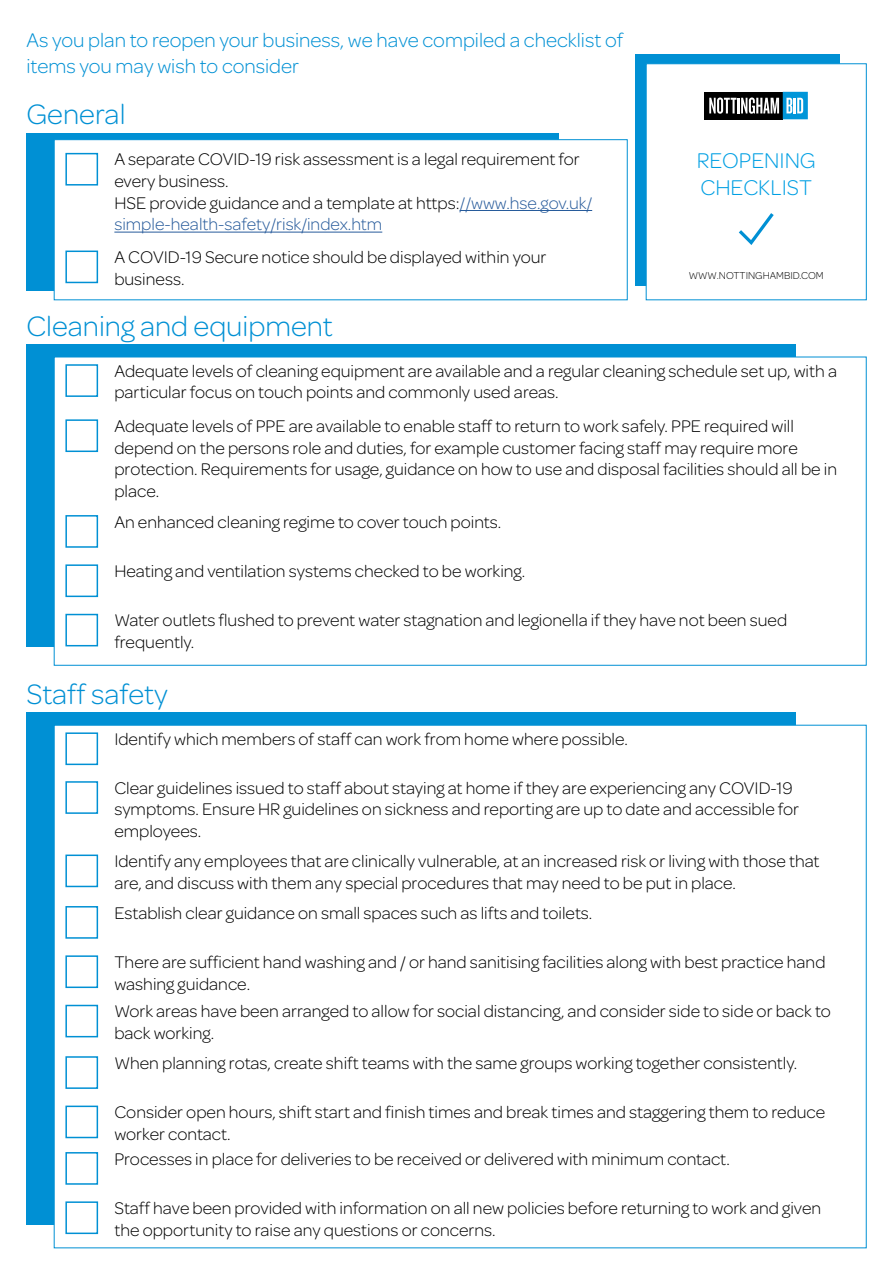
<style>
.page{position:relative;width:893px;height:1263px;background:#fff}
.page>*{position:absolute;margin:0;border:0;box-sizing:border-box;transform-origin:0 0}
.t1{font:300 30px "Omnes";color:#0090d4}
.t2{font:300 22.8px/27.3px "Omnes";color:#009fe3}
.t3{font:300 21px/25.2px "Omnes";color:#0090d4}
.t4{font:300 18px/21.6px "Omnes";color:#000}
.t5{font:300 10.65px "Omnes";color:#000}
.s1{color:#275b9b}
</style>
<div class="page">
<div style="left:635px;top:54px;width:205px;height:231px;background:#0090d4"></div>
<div style="left:646px;top:64px;width:220px;height:236px;background:#fff"></div>
<div style="left:705px;top:92px;width:78px;height:27px;background:#000"></div>
<div style="left:783px;top:92px;width:25px;height:27px;background:#0096d9"></div>
<svg style="left:786px;top:98px;width:17px;height:15px"></svg>
<svg style="left:709px;top:97px;width:70px;height:17px"></svg>
<svg style="left:738px;top:213px;width:36px;height:32px"></svg>
<div style="left:27px;top:133px;width:532px;height:157px;background:#0090d4"></div>
<div style="left:27px;top:344px;width:769px;height:302px;background:#0090d4"></div>
<div style="left:27px;top:712px;width:769px;height:513px;background:#0090d4"></div>
<div style="left:54px;top:139px;width:573px;height:161px;background:#fff;border:1px solid #0090d4"></div>
<div style="left:54px;top:357px;width:812px;height:308px;background:#fff"></div>
<div style="left:54px;top:725px;width:812px;height:523px;background:#fff"></div>
<div style="left:65px;top:153px;width:33px;height:33px;border:2px solid #0090d4"></div>
<div style="left:65px;top:364px;width:33px;height:33px;border:2px solid #0090d4"></div>
<div style="left:65px;top:732px;width:33px;height:33px;border:2px solid #0090d4"></div>
<div style="left:65px;top:251px;width:33px;height:32px;border:2px solid #0090d4"></div>
<div style="left:65px;top:419px;width:33px;height:33px;border:2px solid #0090d4"></div>
<div style="left:65px;top:781px;width:33px;height:33px;border:2px solid #0090d4"></div>
<hr style="left:460px;top:210px;width:132px;height:1px;background:#275b9b">
<hr style="left:114px;top:232px;width:268px;height:1px;background:#275b9b">
<div style="left:65px;top:515px;width:33px;height:33px;border:2px solid #0090d4"></div>
<div style="left:65px;top:854px;width:33px;height:33px;border:2px solid #0090d4"></div>
<div style="left:65px;top:1005px;width:33px;height:32px;border:2px solid #0090d4"></div>
<div style="left:65px;top:564px;width:33px;height:33px;border:2px solid #0090d4"></div>
<div style="left:65px;top:906px;width:33px;height:33px;border:2px solid #0090d4"></div>
<div style="left:65px;top:1056px;width:33px;height:33px;border:2px solid #0090d4"></div>
<div style="left:65px;top:1152px;width:33px;height:33px;border:2px solid #0090d4"></div>
<div style="left:65px;top:614px;width:33px;height:32px;border:2px solid #0090d4"></div>
<div style="left:65px;top:955px;width:33px;height:33px;border:2px solid #0090d4"></div>
<div style="left:65px;top:1105px;width:33px;height:33px;border:2px solid #0090d4"></div>
<div style="left:65px;top:1201px;width:33px;height:33px;border:2px solid #0090d4"></div>
<p class="t3" style="left:27px;top:27px;width:598px">As you plan to reopen your business, we have compiled a checklist of items you may wish to consider</p>
<h1 class="t1" style="left:27px;top:95px;width:101px">General</h1>
<p class="t4" style="left:114px;top:148px;width:479px">A separate COVID-19 risk assessment is a legal requirement for every business.<br>HSE provide guidance and a template at https:<span class="s1">//www.hse.gov.uk/ simple-health-safety/risk/index.htm</span></p>
<p class="t4" style="left:114px;top:246px;width:434px">A COVID-19 Secure notice should be displayed within your business.</p>
<h1 class="t1" style="left:27px;top:306px;width:308px">Cleaning and equipment</h1>
<p class="t2" style="left:697px;top:146px;width:121px">REOPENING<br>CHECKLIST</p>
<p class="t5" style="left:689px;top:269px;width:136px">WWW.NOTTINGHAMBID.COM</p>
<p class="t4" style="left:114px;top:360px;width:724px">Adequate levels of cleaning equipment are available and a regular cleaning schedule set up, with a particular focus on touch points and commonly used areas.</p>
<p class="t4" style="left:114px;top:415px;width:724px">Adequate levels of PPE are available to enable staff to return to work safely. PPE required will depend on the persons role and duties, for example customer facing staff may require more protection. Requirements for usage, guidance on how to use and disposal facilities should all be in place.</p>
<p class="t4" style="left:114px;top:510px;width:388px">An enhanced cleaning regime to cover touch points.</p>
<p class="t4" style="left:114px;top:560px;width:412px">Heating and ventilation systems checked to be working.</p>
<p class="t4" style="left:114px;top:609px;width:674px">Water outlets flushed to prevent water stagnation and legionella if they have not been sued frequently.</p>
<h1 class="t1" style="left:27px;top:674px;width:143px">Staff safety</h1>
<p class="t4" style="left:114px;top:728px;width:515px">Identify which members of staff can work from home where possible.</p>
<p class="t4" style="left:114px;top:776px;width:686px">Clear guidelines issued to staff about staying at home if they are experiencing any COVID-19 symptoms. Ensure HR guidelines on sickness and reporting are up to date and accessible for employees.</p>
<p class="t4" style="left:114px;top:850px;width:707px">Identify any employees that are clinically vulnerable, at an increased risk or living with those that are, and discuss with them any special procedures that may need to be put in place.</p>
<p class="t4" style="left:114px;top:901px;width:479px">Establish clear guidance on small spaces such as lifts and toilets.</p>
<p class="t4" style="left:114px;top:951px;width:713px">There are sufficient hand washing and / or hand sanitising facilities along with best practice hand washing guidance.</p>
<p class="t4" style="left:114px;top:1000px;width:718px">Work areas have been arranged to allow for social distancing, and consider side to side or back to back working.</p>
<p class="t4" style="left:114px;top:1051px;width:684px">When planning rotas, create shift teams with the same groups working together consistently.</p>
<p class="t4" style="left:114px;top:1101px;width:712px">Consider open hours, shift start and finish times and break times and staggering them to reduce worker contact.</p>
<p class="t4" style="left:114px;top:1147px;width:617px">Processes in place for deliveries to be received or delivered with minimum contact.</p>
<p class="t4" style="left:114px;top:1197px;width:708px">Staff have been provided with information on all new policies before returning to work and given the opportunity to raise any questions or concerns.</p>
</div>
